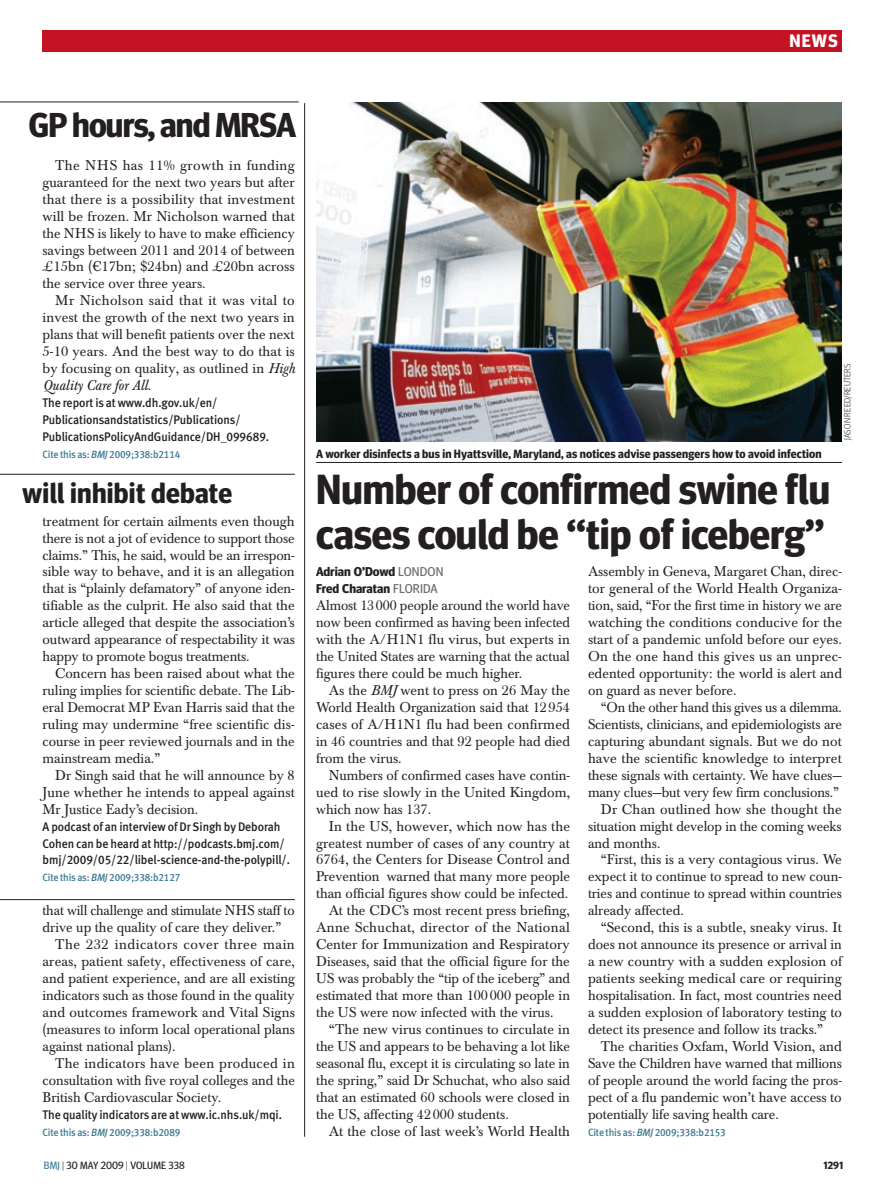
<style>
.page{position:relative;width:893px;height:1191px;background:#fff}
.page>*{position:absolute;margin:0;border:0;box-sizing:border-box;transform-origin:0 0}
.news_head_28bold{font:700 42px/45px "Meta Headline OT";color:#231f20}
.t1{font:700 34.5px "Meta Headline OT";letter-spacing:-.02em;color:#231f20}
.t2{font:700 28.5px "Meta Headline OT";letter-spacing:.01em;color:#231f20}
.t3{font:700 18px "Meta Headline OT";color:#fff}
.news_body_3colm_ind{font:13.95px/17px "Baskerville BE";color:#231f20;text-align:justify}
.news_body_3colm_ind-2{font:13.95px/17px "Baskerville BE";color:#231f20;text-align:justify;scale:.96 1}
.news_body_3colm{font:13.95px/17px "Baskerville BE";color:#231f20;text-align:justify;scale:.96 1}
.news_byline_author{font:700 12.75px/17px "Meta Headline OT";color:#231f20}
.news_further_info{font:12.45px/17px "Meta Medium LF";letter-spacing:-.005em;color:#231f20;scale:.95 1}
.picture_caption{font:700 12px "Meta Headline OT";letter-spacing:.015em;color:#231f20}
.citation{font:10.5px "Meta Medium LF";letter-spacing:-.015em;color:#3c7b93;scale:.95 1}
.t4{font:10.5px "Meta Headline OT";color:#231f20}
.t5{font:700 10.5px "Meta Headline OT";color:#231f20}
.t6{font:300 9px "Meta Headline OT";letter-spacing:.015em;color:#231f20}
.s1{font-style:italic}
.s2{font-weight:400;color:#6c6d70}
.s3{color:#3c7b93}
.s4{font-weight:300}
</style>
<div class="page">
<hr style="left:0;top:102px;width:299px;height:1px;background:#231f20">
<div style="left:43px;top:30px;width:799px;height:21px;background:#c41324"></div>
<hr style="left:304px;top:103px;width:1px;height:1033px;background:#231f20">
<hr style="left:0;top:474px;width:295px;height:1px;background:#231f20">
<hr style="left:0;top:899px;width:295px;height:1px;background:#231f20">
<img style="left:316px;top:102px;width:526px;height:339px">
<hr style="left:316px;top:462px;width:526px;height:1px;background:#231f20">
<p class="t3" style="left:789px;top:30px;width:50px">NEWS</p>
<h2 class="t1" style="left:29px;top:104px;width:269px">GP hours, and MRSA</h2>
<p class="news_body_3colm_ind" style="left:43px;top:157px;width:254px;text-indent:13px">The NHS has 11% growth in funding guaranteed for the next two years but after that there is a possibility that investment will be frozen. Mr Nicholson warned that the NHS is likely to have to make efficiency savings between 2011 and 2014 of between £15bn (€17bn; $24bn) and £20bn across the service over three years.</p>
<p class="news_body_3colm_ind" style="left:43px;top:292px;width:254px;text-indent:13px">Mr Nicholson said that it was vital to invest the growth of the next two years in plans that will benefit patients over the next 5-10 years. And the best way to do that is by focusing on quality, as outlined in <span class="s1">High Quality Care for All</span>.</p>
<p class="news_further_info" style="left:43px;top:394px;width:240px">The report is at www.dh.gov.uk/en/<br>Publicationsandstatistics/Publications/<br>PublicationsPolicyAndGuidance/DH_099689.</p>
<p class="citation" style="left:43px;top:448px;width:147px">Cite this as: <span class="s1">BMJ</span> 2009;338:b2114</p>
<p class="picture_caption" style="left:316px;top:446px;width:507px">A worker disinfects a bus in Hyattsville, Maryland, as notices advise passengers how to avoid infection</p>
<p class="t6" style="left:842px;top:440px;width:78px;rotate:-90deg">Jason Reed/reuters</p>
<h3 class="t2" style="left:22px;top:476px;width:212px">will inhibit debate</h3>
<p class="news_head_28bold" style="left:316px;top:466px;width:515px">Number of confirmed swine flu cases could be “tip of iceberg”</p>
<p class="news_body_3colm_ind" style="left:43px;top:513px;width:254px">treatment for certain ailments even though there is not a jot of evidence to support those claims.” This, he said, would be an irrespon&shy;sible way to behave, and it is an allegation that is “plainly defamatory” of anyone iden&shy;tifiable as the culprit. He also said that the article alleged that despite the association’s outward appearance of respectability it was happy to promote bogus treatments.</p>
<p class="news_body_3colm_ind" style="left:43px;top:665px;width:254px;text-indent:13px">Concern has been raised about what the ruling implies for scientific debate. The Lib&shy;eral Democrat MP Evan Harris said that the ruling may undermine “free scientific dis&shy;course in peer reviewed journals and in the mainstream media.”</p>
<p class="news_body_3colm_ind" style="left:43px;top:767px;width:254px;text-indent:13px">Dr Singh said that he will announce by 8<br>June whether he intends to appeal against Mr Justice Eady’s decision.</p>
<p class="news_further_info" style="left:43px;top:817px;width:262px">A podcast of an interview of Dr Singh by Deborah<br>Cohen can be heard at http://podcasts.bmj.com/ bmj/2009/05/22/libel-science-and-the-polypill/.</p>
<p class="citation" style="left:43px;top:871px;width:147px">Cite this as: <span class="s1">BMJ</span> 2009;338:b2127</p>
<p class="news_body_3colm_ind-2" style="left:43px;top:902px;width:264px">that will challenge and stimulate NHS staff to drive up the quality of care they deliver.”</p>
<p class="news_body_3colm_ind" style="left:43px;top:936px;width:254px;text-indent:13px">The 232 indicators cover three main areas, patient safety, effectiveness of care, and patient experience, and are all existing indicators such as those found in the quality and outcomes framework and Vital Signs (measures to inform local operational plans against national plans).</p>
<p class="news_body_3colm_ind" style="left:43px;top:1054px;width:254px;text-indent:13px">The indicators have been produced in consultation with five royal colleges and the British Cardiovascular Society.</p>
<p class="news_further_info" style="left:43px;top:1105px;width:254px">The quality indicators are at www.ic.nhs.uk/mqi.</p>
<p class="citation" style="left:43px;top:1125px;width:147px">Cite this as: <span class="s1">BMJ</span> 2009;338:b2089</p>
<p class="news_body_3colm_ind" style="left:588px;top:563px;width:256px">Assembly in Geneva, Margaret Chan, direc&shy;tor general of the World Health Organiza&shy;tion, said, “For the first time in history we are watching the conditions conducive for the start of a pandemic unfold before our eyes.<br>On the one hand this gives us an unprec&shy;edented opportunity: the world is alert and on guard as never before.</p>
<p class="news_body_3colm_ind-2" style="left:588px;top:699px;width:266px;text-indent:13px">“On the other hand this gives us a dilemma.<br>Scientists, clinicians, and epidemiologists are capturing abundant signals. But we do not have the scientific knowledge to interpret these signals with certainty. We have clues— many clues—but very few firm conclusions.”</p>
<p class="news_body_3colm_ind" style="left:588px;top:800px;width:255px;text-indent:13px">Dr Chan outlined how she thought the situation might develop in the coming weeks and months.</p>
<p class="news_body_3colm_ind" style="left:588px;top:851px;width:255px;text-indent:13px">“First, this is a very contagious virus. We expect it to continue to spread to new coun&shy;tries and continue to spread within countries already affected.</p>
<p class="news_body_3colm_ind" style="left:588px;top:919px;width:256px;text-indent:13px">“Second, this is a subtle, sneaky virus. It does not announce its presence or arrival in a new country with a sudden explosion of patients seeking medical care or requiring hospitalisation. In fact, most countries need a sudden explosion of laboratory testing to detect its presence and follow its tracks.”</p>
<p class="news_body_3colm_ind" style="left:588px;top:1038px;width:255px;text-indent:13px">The charities Oxfam, World Vision, and Save the Children have warned that millions of people around the world facing the pros&shy;pect of a flu pandemic won’t have access to potentially life saving health care.</p>
<p class="citation" style="left:588px;top:1125px;width:147px">Cite this as: <span class="s1">BMJ</span> 2009;338:b2153</p>
<p class="news_byline_author" style="left:316px;top:563px;width:129px">Adrian O’Dowd <span class="s2">LONDON<br></span>Fred Charatan <span class="s2">FLORIDA</span></p>
<p class="news_body_3colm" style="left:316px;top:597px;width:266px">Almost 13000 people around the world have now been confirmed as having been infected with the A/H1N1 flu virus, but experts in the United States are warning that the actual figures there could be much higher.</p>
<p class="news_body_3colm_ind" style="left:316px;top:682px;width:256px;text-indent:13px">As the <span class="s1">BMJ</span> went to press on 26 May the World Health Organization said that 12954 cases of A/H1N1 flu had been confirmed in 46 countries and that 92 people had died from the virus.</p>
<p class="news_body_3colm_ind" style="left:316px;top:767px;width:256px;text-indent:13px">Numbers of confirmed cases have contin&shy;ued to rise slowly in the United Kingdom, which now has 137.</p>
<p class="news_body_3colm_ind" style="left:316px;top:817px;width:255px;text-indent:13px">In the US, however, which now has the greatest number of cases of any country at 6764, the Centers for Disease Control and Prevention warned that many more people than official figures show could be infected.</p>
<p class="news_body_3colm_ind" style="left:316px;top:902px;width:256px;text-indent:13px">At the CDC’s most recent press briefing, Anne Schuchat, director of the National Center for Immunization and Respiratory Diseases, said that the official figure for the US was probably the “tip of the iceberg” and estimated that more than 100000 people in the US were now infected with the virus.</p>
<p class="news_body_3colm_ind" style="left:316px;top:1021px;width:255px;text-indent:13px">“The new virus continues to circulate in the US and appears to be behaving a lot like seasonal flu, except it is circulating so late in the spring,” said Dr Schuchat, who also said that an estimated 60 schools were closed in the US, affecting 42000 students.</p>
<p class="news_body_3colm_ind" style="left:329px;top:1122px;width:243px">At the close of last week’s World Health</p>
<p class="t4" style="left:44px;top:1159px;width:142px"><span class="s3">BMJ</span> <span class="s4">|</span> 30 MAY 2009 <span class="s4">|</span> VOLUME 338</p>
<p class="t5" style="left:824px;top:1159px;width:21px">1291</p>
</div>
